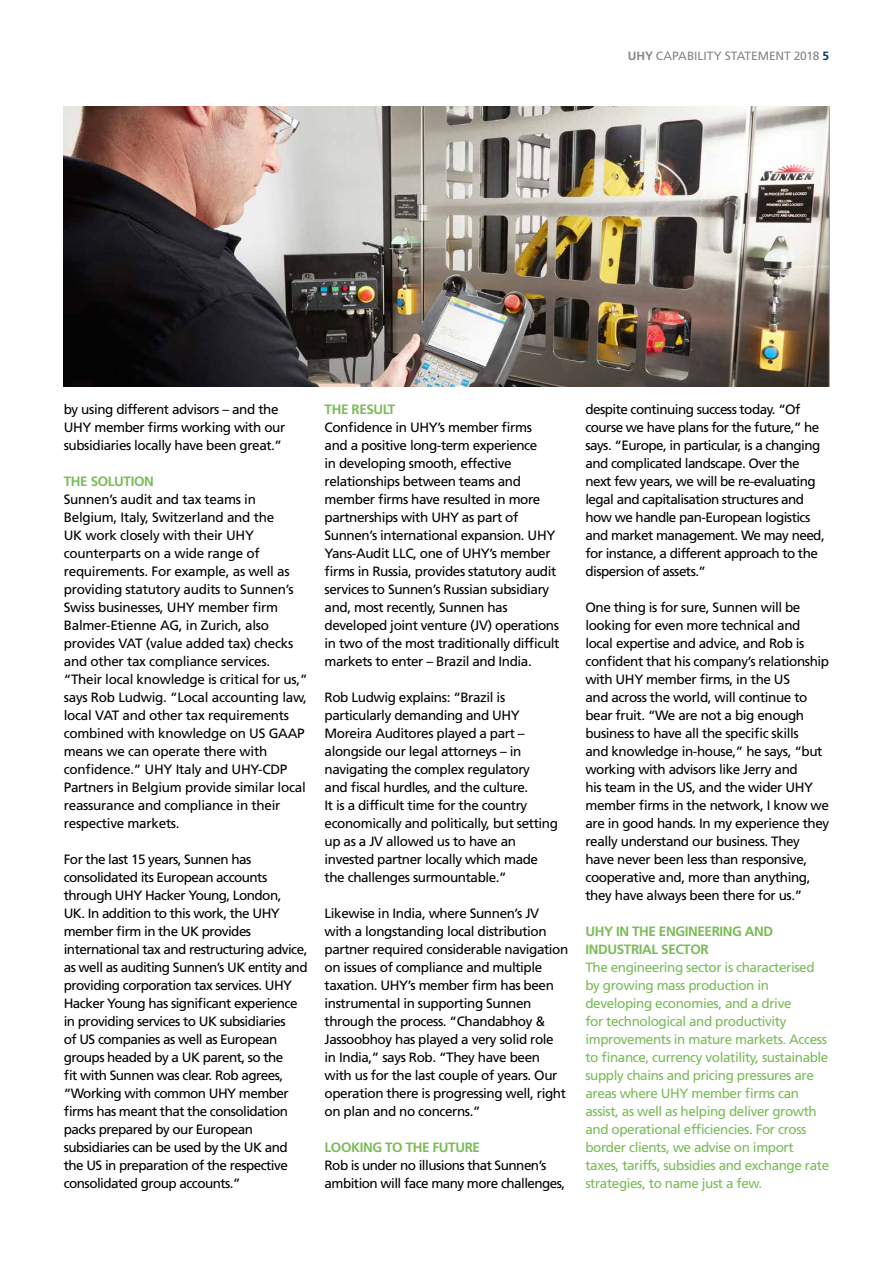
<style>
.page{position:relative;width:893px;height:1263px;background:#fff}
.page>*{position:absolute;margin:0;border:0;box-sizing:border-box;transform-origin:0 0}
.t1{font:13.5px/18px "Frutiger LT Std";letter-spacing:-.03em;color:#000}
.t2{font:13.5px/18px "Frutiger LT Std";letter-spacing:-.03em;color:#7bbb58}
.t3{font:700 13.5px/18px "Frutiger LT Std";letter-spacing:-.03em;color:#7bbb58}
.t4{font:12px "Frutiger LT Std";letter-spacing:-.005em;color:#878686}
.s1{font-weight:700}
.s2{font-weight:700;color:#003f79}
</style>
<div class="page">
<img style="left:64px;top:106px;width:765px;height:281px">
<p class="t4" style="left:628px;top:49px;width:203px"><span class="s1">UHY</span> CAPABILITY STATEMENT 2018 <span class="s2">5</span></p>
<p class="t1" style="left:64px;top:400px;width:223px">by using different advisors – and the<br>UHY member firms working with our subsidiaries locally have been great.”</p>
<p class="t3" style="left:64px;top:472px;width:92px">THE SOLUTION</p>
<p class="t1" style="left:64px;top:490px;width:245px">Sunnen’s audit and tax teams in Belgium, Italy, Switzerland and the<br>UK work closely with their UHY counterparts on a wide range of requirements. For example, as well as providing statutory audits to Sunnen’s Swiss businesses, UHY member firm Balmer-Etienne AG, in Zurich, also provides VAT (value added tax) checks and other tax compliance services. “Their local knowledge is critical for us,” says Rob Ludwig. “Local accounting law, local VAT and other tax requirements combined with knowledge on US GAAP means we can operate there with confidence.” UHY Italy and UHY-CDP Partners in Belgium provide similar local reassurance and compliance in their respective markets.</p>
<p class="t1" style="left:64px;top:850px;width:245px">For the last 15 years, Sunnen has consolidated its European accounts through UHY Hacker Young, London,<br>UK. In addition to this work, the UHY member firm in the UK provides international tax and restructuring advice, as well as auditing Sunnen’s UK entity and providing corporation tax services. UHY Hacker Young has significant experience in providing services to UK subsidiaries<br>of US companies as well as European groups headed by a UK parent, so the<br>fit with Sunnen was clear. Rob agrees, “Working with common UHY member firms has meant that the consolidation packs prepared by our European subsidiaries can be used by the UK and the US in preparation of the respective consolidated group accounts.”</p>
<p class="t3" style="left:325px;top:400px;width:72px">THE RESULT</p>
<p class="t1" style="left:325px;top:418px;width:236px">Confidence in UHY’s member firms<br>and a positive long-term experience<br>in developing smooth, effective relationships between teams and member firms have resulted in more partnerships with UHY as part of Sunnen’s international expansion. UHY Yans-Audit LLC, one of UHY’s member firms in Russia, provides statutory audit services to Sunnen’s Russian subsidiary and, most recently, Sunnen has developed joint venture (JV) operations in two of the most traditionally difficult markets to enter – Brazil and India.</p>
<p class="t1" style="left:325px;top:688px;width:235px">Rob Ludwig explains: “Brazil is particularly demanding and UHY Moreira Auditores played a part – alongside our legal attorneys – in navigating the complex regulatory<br>and fiscal hurdles, and the culture.<br>It is a difficult time for the country economically and politically, but setting up as a JV allowed us to have an invested partner locally which made the challenges surmountable.”</p>
<p class="t1" style="left:325px;top:904px;width:245px">Likewise in India, where Sunnen’s JV with a longstanding local distribution partner required considerable navigation on issues of compliance and multiple taxation. UHY’s member firm has been instrumental in supporting Sunnen through the process. “Chandabhoy &amp; Jassoobhoy has played a very solid role in India,” says Rob. “They have been with us for the last couple of years. Our operation there is progressing well, right on plan and no concerns.”</p>
<p class="t3" style="left:325px;top:1138px;width:157px">LOOKING TO THE FUTURE</p>
<p class="t1" style="left:325px;top:1156px;width:242px">Rob is under no illusions that Sunnen’s ambition will face many more challenges,</p>
<p class="t1" style="left:585px;top:400px;width:241px">despite continuing success today. “Of course we have plans for the future,” he says. “Europe, in particular, is a changing and complicated landscape. Over the next few years, we will be re-evaluating legal and capitalisation structures and how we handle pan-European logistics and market management. We may need, for instance, a different approach to the dispersion of assets.”</p>
<p class="t1" style="left:585px;top:598px;width:245px">One thing is for sure, Sunnen will be looking for even more technical and local expertise and advice, and Rob is confident that his company’s relationship with UHY member firms, in the US<br>and across the world, will continue to bear fruit. “We are not a big enough business to have all the specific skills<br>and knowledge in-house,” he says, “but working with advisors like Jerry and<br>his team in the US, and the wider UHY member firms in the network, I know we are in good hands. In my experience they really understand our business. They have never been less than responsive, cooperative and, more than anything, they have always been there for us.”</p>
<p class="t3" style="left:585px;top:922px;width:189px">UHY IN THE ENGINEERING AND<br>INDUSTRIAL SECTOR</p>
<p class="t2" style="left:585px;top:958px;width:245px">The engineering sector is characterised by growing mass production in developing economies, and a drive<br>for technological and productivity improvements in mature markets. Access to finance, currency volatility, sustainable supply chains and pricing pressures are areas where UHY member firms can assist, as well as helping deliver growth and operational efficiencies. For cross border clients, we advise on import taxes, tariffs, subsidies and exchange rate strategies, to name just a few.</p>
</div>
